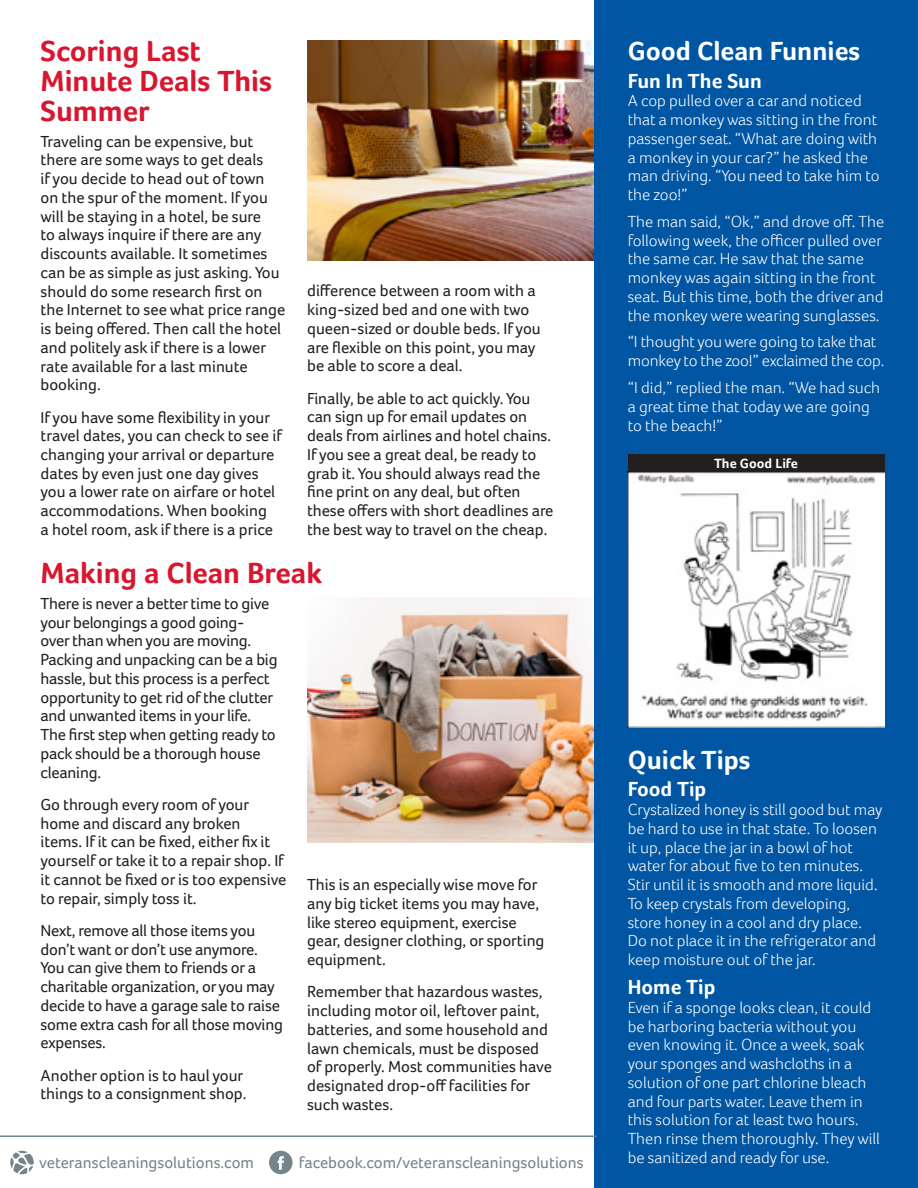
<style>
.page{position:relative;width:918px;height:1188px;background:#fff}
.page>*{position:absolute;margin:0;border:0;box-sizing:border-box;transform-origin:0 0}
.t1{font:700 30px/30px "Foco";color:#d7172f}
.t2{font:700 27px "Foco";color:#fff}
.t3{font:700 21px "Foco";color:#fff}
.t4{font:16.5px/18.8px "Foco";letter-spacing:-.005em;color:#231f20}
.t5{font:300 16.5px/18.8px "Foco";color:#fff}
.t6{font:16.5px "Foco";color:#75848b}
.t7{font:700 13.8px "Foco";color:#fff}
</style>
<div class="page">
<div style="left:594px;top:0;width:324px;height:1188px;background:#0056a2"></div>
<img style="left:628px;top:472px;width:256px;height:256px">
<div style="left:628px;top:454px;width:256px;height:18px;background:#231f20"></div>
<hr style="left:0;top:1136px;width:596px;height:1px;background:#75848b">
<img style="left:307px;top:597px;width:287px;height:245px">
<img style="left:307px;top:40px;width:287px;height:221px">
<svg style="left:10px;top:1151px;width:24px;height:23px"></svg>
<svg style="left:269px;top:1151px;width:24px;height:23px"></svg>
<h1 class="t1" style="left:40px;top:36px;width:233px">Scoring Last<br>Minute Deals This<br>Summer</h1>
<p class="t4" style="left:40px;top:132px;width:246px">Traveling can be expensive, but there are some ways to get deals<br>if you decide to head out of town on the spur of the moment. If you will be staying in a hotel, be sure<br>to always inquire if there are any discounts available. It sometimes can be as simple as just asking. You should do some research first on the Internet to see what price range is being offered. Then call the hotel and politely ask if there is a lower rate available for a last minute booking.</p>
<p class="t4" style="left:40px;top:407px;width:243px">If you have some flexibility in your travel dates, you can check to see if changing your arrival or departure dates by even just one day gives you a lower rate on airfare or hotel accommodations. When booking<br>a hotel room, ask if there is a price</p>
<p class="t4" style="left:307px;top:281px;width:235px">difference between a room with a king-sized bed and one with two queen-sized or double beds. If you are flexible on this point, you may be able to score a deal.</p>
<p class="t4" style="left:307px;top:389px;width:248px">Finally, be able to act quickly. You can sign up for email updates on deals from airlines and hotel chains.<br>If you see a great deal, be ready to grab it. You should always read the fine print on any deal, but often these offers with short deadlines are the best way to travel on the cheap.</p>
<h1 class="t1" style="left:40px;top:558px;width:283px">Making a Clean Break</h1>
<p class="t4" style="left:40px;top:594px;width:239px">There is never a better time to give your belongings a good going&shy;over than when you are moving.<br>Packing and unpacking can be a big hassle, but this process is a perfect opportunity to get rid of the clutter and unwanted items in your life.<br>The first step when getting ready to pack should be a thorough house cleaning.</p>
<p class="t4" style="left:40px;top:795px;width:247px">Go through every room of your home and discard any broken<br>items. If it can be fixed, either fix it yourself or take it to a repair shop. If it cannot be fixed or is too expensive to repair, simply toss it.</p>
<p class="t4" style="left:40px;top:921px;width:244px">Next, remove all those items you don’t want or don’t use anymore.<br>You can give them to friends or a charitable organization, or you may decide to have a garage sale to raise some extra cash for all those moving expenses.</p>
<p class="t4" style="left:40px;top:1066px;width:208px">Another option is to haul your things to a consignment shop.</p>
<p class="t4" style="left:307px;top:875px;width:239px">This is an especially wise move for any big ticket items you may have, like stereo equipment, exercise gear, designer clothing, or sporting equipment.</p>
<p class="t4" style="left:307px;top:982px;width:246px">Remember that hazardous wastes, including motor oil, leftover paint, batteries, and some household and lawn chemicals, must be disposed of properly. Most communities have designated drop-off facilities for such wastes.</p>
<p class="t6" style="left:39px;top:1153px;width:216px">veteranscleaningsolutions.com</p>
<p class="t6" style="left:299px;top:1153px;width:286px">facebook.com/veteranscleaningsolutions</p>
<h2 class="t2" style="left:628px;top:35px;width:234px">Good Clean Funnies</h2>
<p class="t3" style="left:628px;top:68px;width:136px">Fun In The Sun</p>
<p class="t5" style="left:628px;top:91px;width:253px">A cop pulled over a car and noticed that a monkey was sitting in the front passenger seat. “What are doing with a monkey in your car?” he asked the man driving. “You need to take him to the zoo!”</p>
<p class="t5" style="left:628px;top:212px;width:258px">The man said, “Ok,” and drove off. The following week, the officer pulled over the same car. He saw that the same monkey was again sitting in the front seat. But this time, both the driver and the monkey were wearing sunglasses.</p>
<p class="t5" style="left:628px;top:332px;width:258px">“I thought you were going to take that monkey to the zoo!” exclaimed the cop.</p>
<p class="t5" style="left:628px;top:378px;width:254px">“I did,” replied the man. “We had such a great time that today we are going to the beach!”</p>
<p class="t7" style="left:714px;top:455px;width:85px">The Good Life</p>
<h2 class="t2" style="left:628px;top:744px;width:124px">Quick Tips</h2>
<p class="t3" style="left:628px;top:777px;width:80px">Food Tip</p>
<p class="t5" style="left:628px;top:800px;width:256px">Crystalized honey is still good but may be hard to use in that state. To loosen it up, place the jar in a bowl of hot water for about five to ten minutes.<br>Stir until it is smooth and more liquid.<br>To keep crystals from developing, store honey in a cool and dry place.<br>Do not place it in the refrigerator and keep moisture out of the jar.</p>
<p class="t3" style="left:628px;top:975px;width:89px">Home Tip</p>
<p class="t5" style="left:628px;top:998px;width:254px">Even if a sponge looks clean, it could be harboring bacteria without you even knowing it. Once a week, soak your sponges and washcloths in a solution of one part chlorine bleach and four parts water. Leave them in this solution for at least two hours.<br>Then rinse them thoroughly. They will be sanitized and ready for use.</p>
</div>
